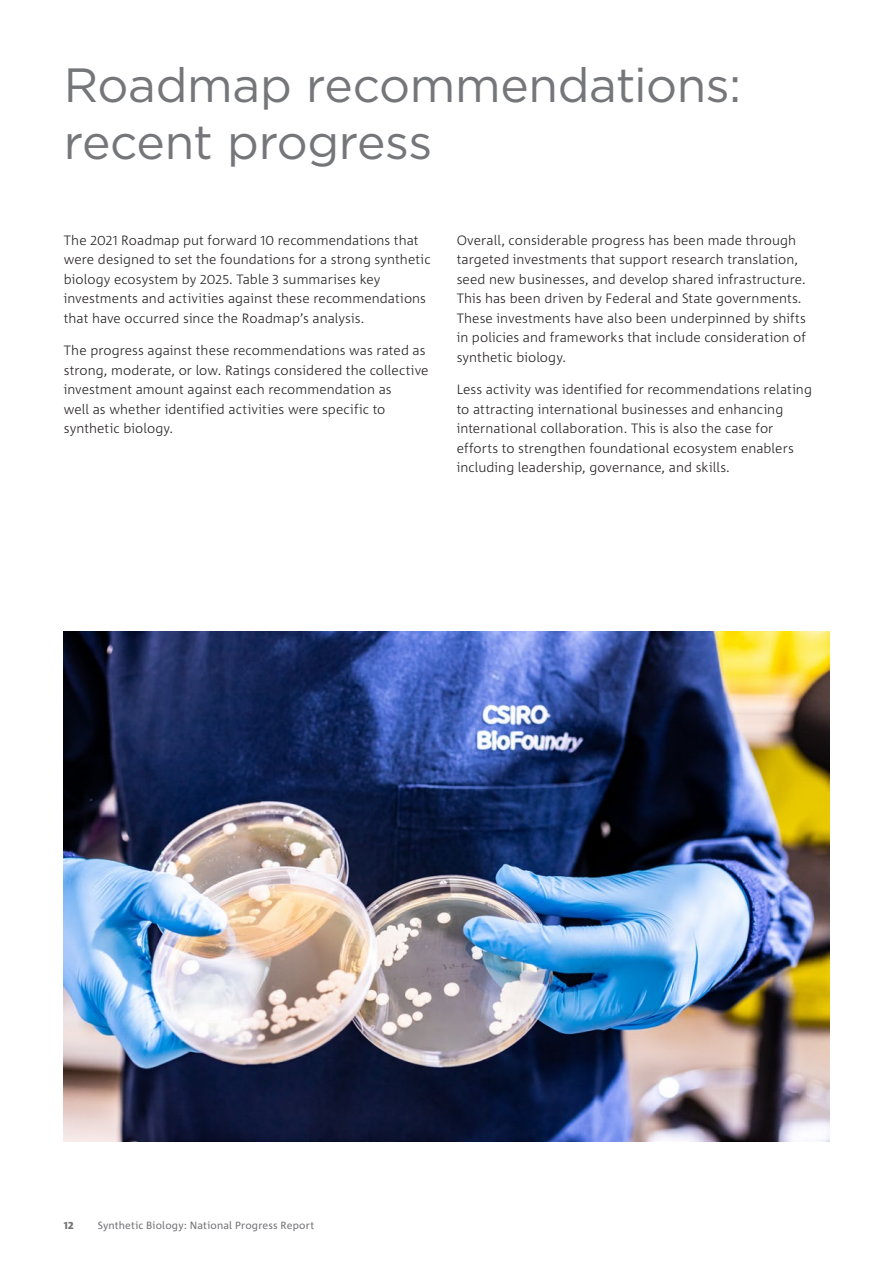
<style>
.page{position:relative;width:893px;height:1263px;background:#fff}
.page>*{position:absolute;margin:0;border:0;box-sizing:border-box;transform-origin:0 0}
.H1_Page_Title_A4{font:48px/57px "Gotham";letter-spacing:-.01em;color:#757679}
.Body_Copy{font:300 13.5px/19.5px "Corpid C1";letter-spacing:.005em;color:#231f20}
.t1{font:10.5px "Corpid C1";letter-spacing:.015em;color:#757679}
.t2{font:800 10.5px "Corpid C1";color:#757679}
</style>
<div class="page">
<img style="left:64px;top:631px;width:765px;height:511px">
<h1 class="H1_Page_Title_A4" style="left:64px;top:56px;width:679px">Roadmap recommendations: recent progress</h1>
<p class="Body_Copy" style="left:64px;top:230px;width:368px">The 2021 Roadmap put forward 10 recommendations that were designed to set the foundations for a strong synthetic biology ecosystem by 2025. Table 3 summarises key investments and activities against these recommendations that have occurred since the Roadmap’s analysis.</p>
<p class="Body_Copy" style="left:64px;top:340px;width:366px">The progress against these recommendations was rated as strong, moderate, or low. Ratings considered the collective investment amount against each recommendation as<br>well as whether identified activities were specific to synthetic biology.</p>
<p class="Body_Copy" style="left:457px;top:230px;width:351px">Overall, considerable progress has been made through targeted investments that support research translation, seed new businesses, and develop shared infrastructure.<br>This has been driven by Federal and State governments.<br>These investments have also been underpinned by shifts in policies and frameworks that include consideration of synthetic biology.</p>
<p class="Body_Copy" style="left:457px;top:379px;width:357px">Less activity was identified for recommendations relating to attracting international businesses and enhancing international collaboration. This is also the case for efforts to strengthen foundational ecosystem enablers including leadership, governance, and skills.</p>
<p class="t2" style="left:64px;top:1218px;width:11px">12</p>
<p class="t1" style="left:98px;top:1218px;width:218px">Synthetic Biology: National Progress Report</p>
</div>
